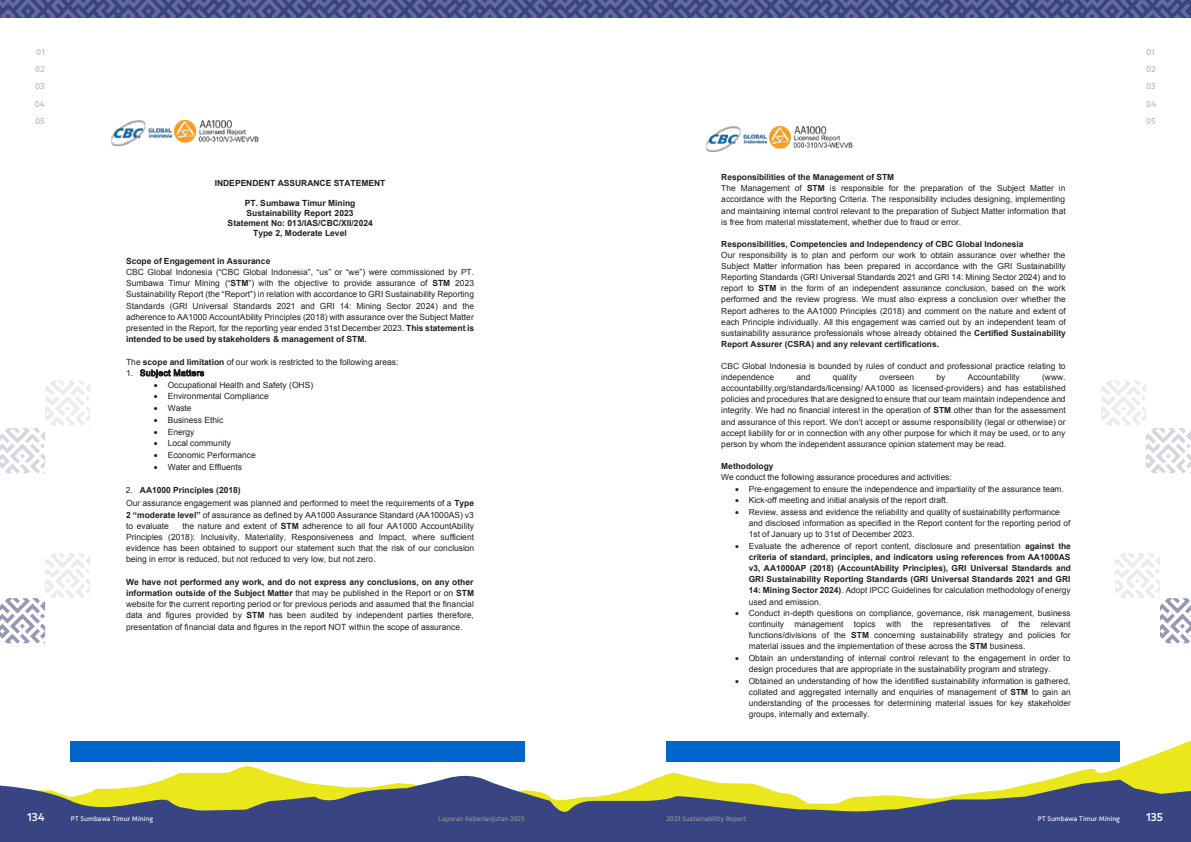
<style>
.page{position:relative;width:1191px;height:842px;background:#fff}
.page>*{position:absolute;margin:0;border:0;box-sizing:border-box;transform-origin:0 0}
.t1{font:500 12px "Vale Sans";color:#fff}
.t2{font:500 9px "Vale Sans";color:#bcbec0}
.t3{font:8.5px/11.2px "Arial";color:#231f20;text-align:justify}
.t4{font:700 8.5px/9.9px "Arial";letter-spacing:.005em;color:#231f20;text-align:center}
.t5{font:8.5px "Arial";letter-spacing:.045em;color:#231f20}
.t6{font:8.4px/11.1px "Arial";letter-spacing:.005em;color:#231f20}
.t7{font:700 8.4px/11.1px "Arial";letter-spacing:.005em;color:#231f20;text-align:justify}
.t8{font:7px "Vale Sans";color:#949698}
.t9{font:7px "Vale Sans";color:#fff}
.s1{font-weight:700}
.s2{font-style:inherit}
.s3{font-weight:400}
</style>
<div class="page">
<svg style="left:0;top:553px;width:90px;height:90px"></svg>
<svg style="left:1115px;top:553px;width:76px;height:90px"></svg>
<svg style="left:0;top:381px;width:90px;height:92px"></svg>
<svg style="left:1101px;top:381px;width:90px;height:92px"></svg>
<img style="left:175px;top:121px;width:84px;height:21px">
<img style="left:111px;top:121px;width:61px;height:25px">
<img style="left:769px;top:127px;width:84px;height:21px">
<img style="left:707px;top:127px;width:59px;height:25px">
<svg style="left:70px;top:740px;width:1121px;height:31px;fill:#06c"></svg>
<svg style="left:0;top:771px;width:1191px;height:71px;fill:#384582"></svg>
<img style="left:0;top:0;width:1191px;height:17px">
<p class="t2" style="left:36px;top:47px;width:10px">01</p>
<p class="t2" style="left:1146px;top:47px;width:10px">01</p>
<p class="t2" style="left:35px;top:64px;width:11px">02</p>
<p class="t2" style="left:1146px;top:64px;width:11px">02</p>
<p class="t2" style="left:35px;top:81px;width:11px">03</p>
<p class="t2" style="left:1146px;top:81px;width:11px">03</p>
<p class="t2" style="left:35px;top:98px;width:12px">04</p>
<p class="t2" style="left:1146px;top:98px;width:12px">04</p>
<p class="t2" style="left:35px;top:115px;width:11px">05</p>
<p class="t2" style="left:1146px;top:115px;width:11px">05</p>
<p class="t4" style="left:215px;top:179px;width:172px">INDEPENDENT ASSURANCE STATEMENT</p>
<p class="t4" style="left:228px;top:198px;width:147px">PT. Sumbawa Timur Mining<br>Sustainability Report 2023<br>Statement No: 013/IAS/CBC/XII/2024<br>Type 2, Moderate Level</p>
<p class="t4" style="left:126px;top:256px;width:146px">Scope of Engagement in Assurance</p>
<p class="t3" style="left:126px;top:267px;width:350px">CBC Global Indonesia (“CBC Global Indonesia”, “us” or “we”) were commissioned by PT.<br>Sumbawa Timur Mining (“<span class="s1">STM</span>”) with the objective to provide assurance of <span class="s1">STM</span> 2023<br>Sustainability Report (the “Report”) in relation with accordance to GRI Sustainability Reporting Standards (GRI Universal Standards 2021 and GRI 14: Mining Sector 2024) and the adherence to AA1000 AccountAbility Principles (2018) with assurance over the Subject Matter presented in the Report, for the reporting year ended 31st December 2023. <span class="s1">This statement is intended to be used by stakeholders &amp; management of STM.</span></p>
<p class="t3" style="left:126px;top:356px;width:274px">The <span class="s1">scope and limitation</span> of our work is restricted to the following areas:</p>
<p class="t5" style="left:126px;top:367px;width:80px"><span class="s2">1.</span> Subject Matters</p>
<p class="t3" style="left:154px;top:379px;width:161px">• Occupational Health and Safety (OHS)</p>
<p class="t3" style="left:154px;top:391px;width:117px">• Environmental Compliance</p>
<p class="t3" style="left:154px;top:403px;width:39px">• Waste</p>
<p class="t3" style="left:154px;top:414px;width:71px">• Business Ethic</p>
<p class="t3" style="left:154px;top:426px;width:42px">• Energy</p>
<p class="t3" style="left:154px;top:438px;width:79px">• Local community</p>
<p class="t3" style="left:154px;top:450px;width:104px">• Economic Performance</p>
<p class="t3" style="left:154px;top:462px;width:90px">• Water and Effluents</p>
<p class="t3" style="left:126px;top:483px;width:350px;line-height:13.7px"><span class="s2">2.</span> <span class="s1">AA1000 Principles (2018)<br></span>Our assurance engagement was planned and performed to meet the requirements of a <span class="s1">Type</span></p>
<p class="t3" style="left:126px;top:509px;width:349px"><span class="s1">2 “moderate level”</span> of assurance as defined by AA1000 Assurance Standard (AA1000AS) v3 to evaluate</p>
<p class="t3" style="left:126px;top:520px;width:350px;text-indent:56px">the nature and extent of <span class="s1">STM</span> adherence to all four AA1000 AccountAbility Principles (2018): Inclusivity, Materiality, Responsiveness and Impact, where sufficient evidence has been obtained to support our statement such that the risk of our conclusion being in error is reduced, but not reduced to very low, but not zero.</p>
<p class="t3" style="left:126px;top:576px;width:350px"><span class="s1">We have not performed any work, and do not express any conclusions, on any other information outside of the Subject Matter</span> that may be published in the Report or on <span class="s1">STM </span>website for the current reporting period or for previous periods and assumed that the financial data and figures provided by <span class="s1">STM</span> has been audited by independent parties therefore, presentation of financial data and figures in the report NOT within the scope of assurance.</p>
<p class="t6" style="left:721px;top:172px;width:346px"><span class="s1">Responsibilities of the Management of STM<br></span>The Management of <span class="s1">STM</span> is responsible for the preparation of the Subject Matter in accordance with the Reporting Criteria. The responsibility includes designing, implementing and maintaining internal control relevant to the preparation of Subject Matter information that is free from material misstatement, whether due to fraud or error.</p>
<p class="t7" style="left:721px;top:239px;width:304px">Responsibilities, Competencies and Independency of CBC Global Indonesia</p>
<p class="t6" style="left:721px;top:250px;width:346px;text-align:justify">Our responsibility is to plan and perform our work to obtain assurance over whether the Subject Matter information has been prepared in accordance with the GRI Sustainability Reporting Standards (GRI Universal Standards 2021 and GRI 14: Mining Sector 2024) and to report to <span class="s1">STM</span> in the form of an independent assurance conclusion, based on the work performed and the review progress. We must also express a conclusion over whether the Report adheres to the AA1000 Principles (2018) and comment on the nature and extent of each Principle individually. All this engagement was carried out by an independent team of sustainability assurance professionals whose already obtained the <span class="s1">Certified Sustainability Report Assurer (CSRA) and any relevant certifications.</span></p>
<p class="t6" style="left:721px;top:361px;width:346px">CBC Global Indonesia is bounded by rules of conduct and professional practice relating to independence</p>
<p class="t6" style="left:721px;top:372px;width:346px;text-align:justify;text-indent:321px">(www. accountability.org/standards/licensing/ AA1000 as licensed-providers) and has established policies and procedures that are designed to ensure that our team maintain independence and integrity. We had no financial interest in the operation of <span class="s1">STM</span> other than for the assessment and assurance of this report. We don’t accept or assume responsibility (legal or otherwise) or accept liability for or in connection with any other purpose for which it may be used, or to any person by whom the independent assurance opinion statement may be read.</p>
<p class="t7" style="left:721px;top:461px;width:54px">Methodology</p>
<p class="t6" style="left:721px;top:472px;width:232px">We conduct the following assurance procedures and activities:</p>
<p class="t6" style="left:735px;top:483px;width:330px">• Pre-engagement to ensure the independence and impartiality of the assurance team.</p>
<p class="t6" style="left:735px;top:495px;width:215px">• Kick-off meeting and initial analysis of the report draft.</p>
<p class="t6" style="left:748px;top:506px;width:323px;text-indent:-14px">• Review, assess and evidence the reliability and quality of sustainability performance and disclosed information as specified in the Report content for the reporting period of<br>1st of January up to 31st of December 2023.</p>
<p class="t7" style="left:748px;top:541px;width:324px;text-indent:-14px">• <span class="s3">Evaluate the adherence of report content, disclosure and presentation</span> against the criteria of standard, principles, and indicators using references from AA1000AS v3, AA1000AP (2018) (AccountAbility Principles), GRI Universal Standards and GRI Sustainability Reporting Standards (GRI Universal Standards 2021 and GRI 14: Mining Sector 2024)<span class="s3">. Adopt IPCC Guidelines for calculation methodology of energy used and emission.</span></p>
<p class="t6" style="left:748px;top:608px;width:323px;text-align:justify;text-indent:-14px">• Conduct in-depth questions on compliance, governance, risk management, business continuity management topics with the representatives of the relevant functions/divisions of the <span class="s1">STM</span> concerning sustainability strategy and policies for material issues and the implementation of these across the <span class="s1">STM</span> business.</p>
<p class="t6" style="left:748px;top:653px;width:323px;text-indent:-14px">• Obtain an understanding of internal control relevant to the engagement in order to design procedures that are appropriate in the sustainability program and strategy.</p>
<p class="t6" style="left:748px;top:675px;width:324px;text-align:justify;text-indent:-14px">• Obtained an understanding of how the identified sustainability information is gathered, collated and aggregated internally and enquiries of management of <span class="s1">STM</span> to gain an understanding of the processes for determining material issues for key stakeholder groups, internally and externally.</p>
<p class="t6" style="left:796px;top:372px;width:15px">and</p>
<p class="t6" style="left:833px;top:372px;width:26px">quality</p>
<p class="t6" style="left:879px;top:372px;width:36px">overseen</p>
<p class="t6" style="left:936px;top:372px;width:10px">by</p>
<p class="t6" style="left:967px;top:372px;width:53px">Accountability</p>
<h1 class="t1" style="left:27px;top:809px;width:19px">134</h1>
<p class="t9" style="left:71px;top:814px;width:84px">PT Sumbawa Timur Mining</p>
<p class="t8" style="left:438px;top:814px;width:88px">Laporan Keberlanjutan 2023</p>
<p class="t8" style="left:666px;top:814px;width:82px">2023 Sustainability Report</p>
<p class="t9" style="left:1037px;top:814px;width:84px">PT Sumbawa Timur Mining</p>
<h1 class="t1" style="left:1146px;top:809px;width:19px">135</h1>
</div>
